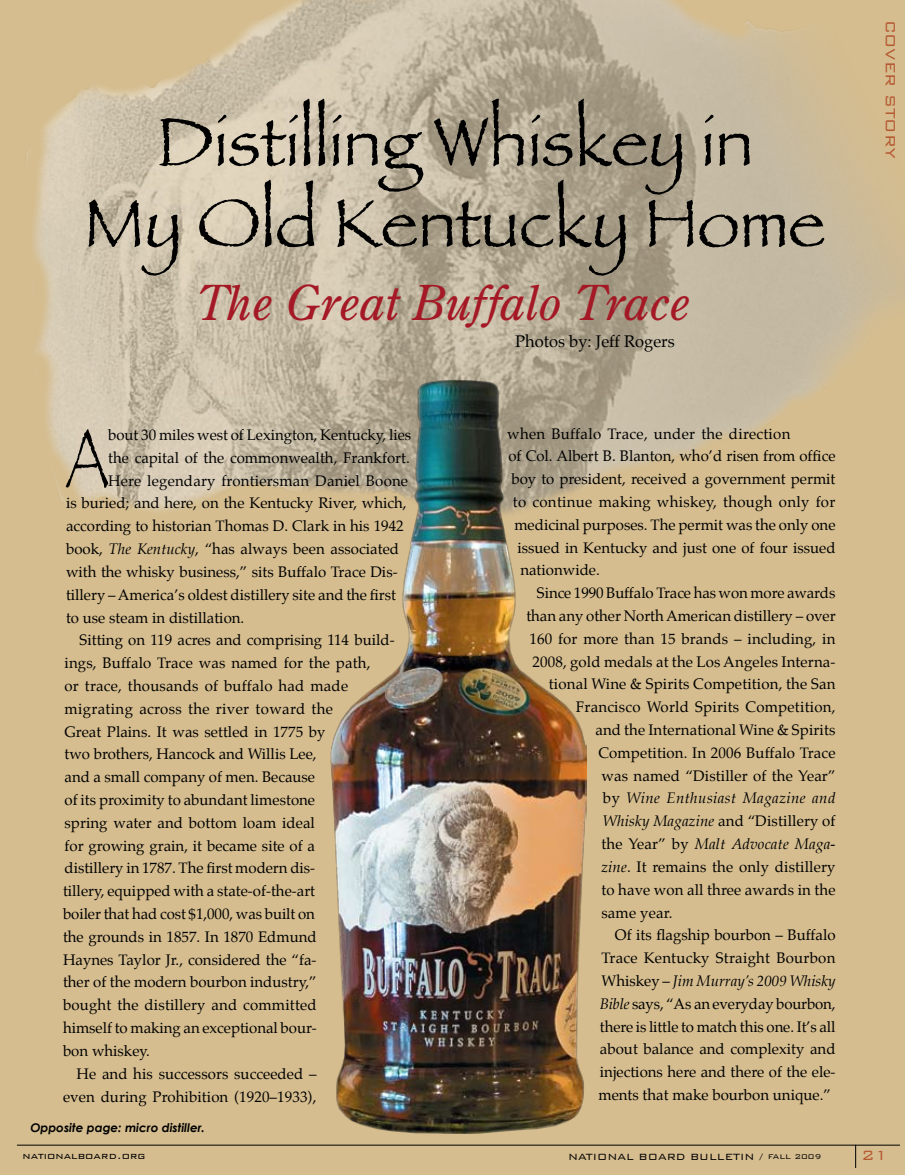
<style>
.page{position:relative;width:905px;height:1175px;background:#fff}
.page>*{position:absolute;margin:0;border:0;box-sizing:border-box;transform-origin:0 0}
.t1{font:condensed 83.25px "Papyrus";color:#000}
.t2{font:70.5px/81px "Papyrus";letter-spacing:-.01em;color:#000;text-align:center}
.t3{font:italic 48px "Century Old Style Std";color:#a41925}
.t4{font:300 18px "Bank Gothic BT";color:#b65a33}
.t5{font:16.5px "Palatino";color:#000}
.t6{font:15px "Palatino";color:#000}
.t7{font:italic 15px "Palatino";letter-spacing:.015em;color:#000}
.t8{font:15px "Palatino";letter-spacing:.02em;color:#000}
.t9{font:15px "Palatino";letter-spacing:.025em;color:#000}
.t10{font:300 12px "Bank Gothic BT";color:#000}
.t11{font:italic 700 12px "Century Gothic";color:#000}
.s1{font-style:italic}
.s2{font-style:normal}
.s3{font-size:9px}
</style>
<div class="page">
<div style="left:0;top:0;width:904px;height:1174px;background:#d5bd8f"></div>
<img style="left:27px;top:0;width:864px;height:511px">
<hr style="left:17px;top:1144px;width:882px;height:1px;background:#000">
<svg style="left:855px;top:1145px;width:1px;height:22px"></svg>
<img style="left:330px;top:380px;width:256px;height:753px">
<p class="t2" style="left:84px;top:100px;width:743px">Distilling Whiskey in<br>My Old Kentucky Home</p>
<p class="t3" style="left:197px;top:273px;width:494px">The Great Buffalo Trace</p>
<p class="t1" style="left:66px;top:408px;width:44px">A</p>
<p class="t6" style="left:108px;top:422px;width:304px">bout 30 miles west of Lexington, Kentucky, lies</p>
<p class="t6" style="left:108px;top:445px;width:303px">the capital of the commonwealth, Frankfort.</p>
<p class="t6" style="left:108px;top:468px;width:301px">Here legendary frontiersman Daniel Boone</p>
<p class="t6" style="left:66px;top:491px;width:342px">is buried; and here, on the Kentucky River, which,</p>
<p class="t6" style="left:66px;top:513px;width:339px">according to historian Thomas D. Clark in his 1942</p>
<p class="t6" style="left:66px;top:536px;width:334px">book, <span class="s1">The Kentucky</span>, “has always been associated</p>
<p class="t6" style="left:66px;top:559px;width:333px">with the whisky business,” sits Buffalo Trace Dis-</p>
<p class="t6" style="left:66px;top:582px;width:331px">tillery – America’s oldest distillery site and the first</p>
<p class="t6" style="left:66px;top:605px;width:180px">to use steam in distillation.</p>
<p class="t6" style="left:79px;top:627px;width:316px">Sitting on 119 acres and comprising 114 build-</p>
<p class="t6" style="left:64px;top:650px;width:307px">ings, Buffalo Trace was named for the path,</p>
<p class="t6" style="left:64px;top:673px;width:285px">or trace, thousands of buffalo had made</p>
<p class="t9" style="left:64px;top:696px;width:270px">migrating across the river toward the</p>
<p class="t6" style="left:64px;top:719px;width:262px">Great Plains. It was settled in 1775 by</p>
<p class="t6" style="left:64px;top:741px;width:253px">two brothers, Hancock and Willis Lee,</p>
<p class="t6" style="left:64px;top:764px;width:252px">and a small company of men. Because</p>
<p class="t6" style="left:64px;top:787px;width:252px">of its proximity to abundant limestone</p>
<p class="t6" style="left:64px;top:810px;width:252px">spring water and bottom loam ideal</p>
<p class="t6" style="left:64px;top:833px;width:252px">for growing grain, it became site of a</p>
<p class="t6" style="left:64px;top:855px;width:252px">distillery in 1787. The first modern dis-</p>
<p class="t6" style="left:63px;top:878px;width:253px">tillery, equipped with a state-of-the-art</p>
<p class="t6" style="left:63px;top:901px;width:253px">boiler that had cost $1,000, was built on</p>
<p class="t6" style="left:63px;top:924px;width:255px">the grounds in 1857. In 1870 Edmund</p>
<p class="t6" style="left:63px;top:947px;width:255px">Haynes Taylor Jr., considered the “fa-</p>
<p class="t6" style="left:63px;top:969px;width:255px">ther of the modern bourbon industry,”</p>
<p class="t6" style="left:63px;top:992px;width:255px">bought the distillery and committed</p>
<p class="t6" style="left:63px;top:1015px;width:255px">himself to making an exceptional bour-</p>
<p class="t6" style="left:63px;top:1038px;width:88px">bon whiskey.</p>
<p class="t6" style="left:76px;top:1061px;width:241px">He and his successors succeeded –</p>
<p class="t6" style="left:63px;top:1083px;width:255px">even during Prohibition (1920–1933),</p>
<p class="t11" style="left:30px;top:1120px;width:176px">Opposite page: micro distiller.</p>
<p class="t5" style="left:515px;top:328px;width:161px">Photos by: Jeff Rogers</p>
<p class="t8" style="left:507px;top:421px;width:285px">when Buffalo Trace, under the direction</p>
<p class="t6" style="left:508px;top:444px;width:328px">of Col. Albert B. Blanton, who’d risen from office</p>
<p class="t6" style="left:511px;top:466px;width:325px">boy to president, received a government permit</p>
<p class="t8" style="left:513px;top:489px;width:324px">to continue making whiskey, though only for</p>
<p class="t6" style="left:514px;top:512px;width:322px">medicinal purposes. The permit was the only one</p>
<p class="t6" style="left:517px;top:535px;width:320px">issued in Kentucky and just one of four issued</p>
<p class="t6" style="left:520px;top:558px;width:81px">nationwide.</p>
<p class="t6" style="left:537px;top:580px;width:300px">Since 1990 Buffalo Trace has won more awards</p>
<p class="t6" style="left:526px;top:603px;width:311px">than any other North American distillery – over</p>
<p class="t6" style="left:529px;top:626px;width:308px">160 for more than 15 brands – including, in</p>
<p class="t6" style="left:532px;top:649px;width:304px">2008, gold medals at the Los Angeles Interna-</p>
<p class="t6" style="left:549px;top:672px;width:288px">tional Wine &amp; Spirits Competition, the San</p>
<p class="t6" style="left:576px;top:694px;width:261px">Francisco World Spirits Competition,</p>
<p class="t6" style="left:595px;top:717px;width:241px">and the International Wine &amp; Spirits</p>
<p class="t6" style="left:598px;top:740px;width:238px">Competition. In 2006 Buffalo Trace</p>
<p class="t6" style="left:601px;top:763px;width:236px">was named “Distiller of the Year”</p>
<p class="t7" style="left:603px;top:786px;width:234px"><span class="s2">by</span> Wine Enthusiast Magazine and</p>
<p class="t6" style="left:603px;top:808px;width:234px"><span class="s1">Whisky Magazine</span> and “Distillery of</p>
<p class="t7" style="left:601px;top:832px;width:236px"><span class="s2">the Year” by</span> Malt Advocate Maga-</p>
<p class="t6" style="left:601px;top:854px;width:235px"><span class="s1">zine</span>. It remains the only distillery</p>
<p class="t6" style="left:601px;top:877px;width:236px">to have won all three awards in the</p>
<p class="t6" style="left:601px;top:900px;width:72px">same year.</p>
<p class="t6" style="left:615px;top:922px;width:222px">Of its flagship bourbon – Buffalo</p>
<p class="t6" style="left:601px;top:945px;width:235px">Trace Kentucky Straight Bourbon</p>
<p class="t7" style="left:601px;top:969px;width:236px"><span class="s2">Whiskey –</span> Jim Murray’s 2009 Whisky</p>
<p class="t6" style="left:600px;top:991px;width:237px"><span class="s1">Bible</span> says, “As an everyday bourbon,</p>
<p class="t6" style="left:600px;top:1014px;width:237px">there is little to match this one. It’s all</p>
<p class="t6" style="left:600px;top:1036px;width:237px">about balance and complexity and</p>
<p class="t6" style="left:600px;top:1059px;width:237px">injections here and there of the ele-</p>
<p class="t6" style="left:598px;top:1082px;width:234px">ments that make bourbon unique.”</p>
<p class="t4" style="left:900px;top:20px;width:140px;rotate:90deg">Cover Story</p>
<p class="t4" style="left:896px;top:32px;width:141px;rotate:90deg">COVER STORY</p>
<p class="t10" style="left:23px;top:1149px;width:124px">nationalboard.org</p>
<p class="t10" style="left:568px;top:1150px;width:255px">NATIONAL BOARD BULLETIN / <span class="s3">FALL 2009</span></p>
<p class="t4" style="left:861px;top:1146px;width:28px">21</p>
</div>
